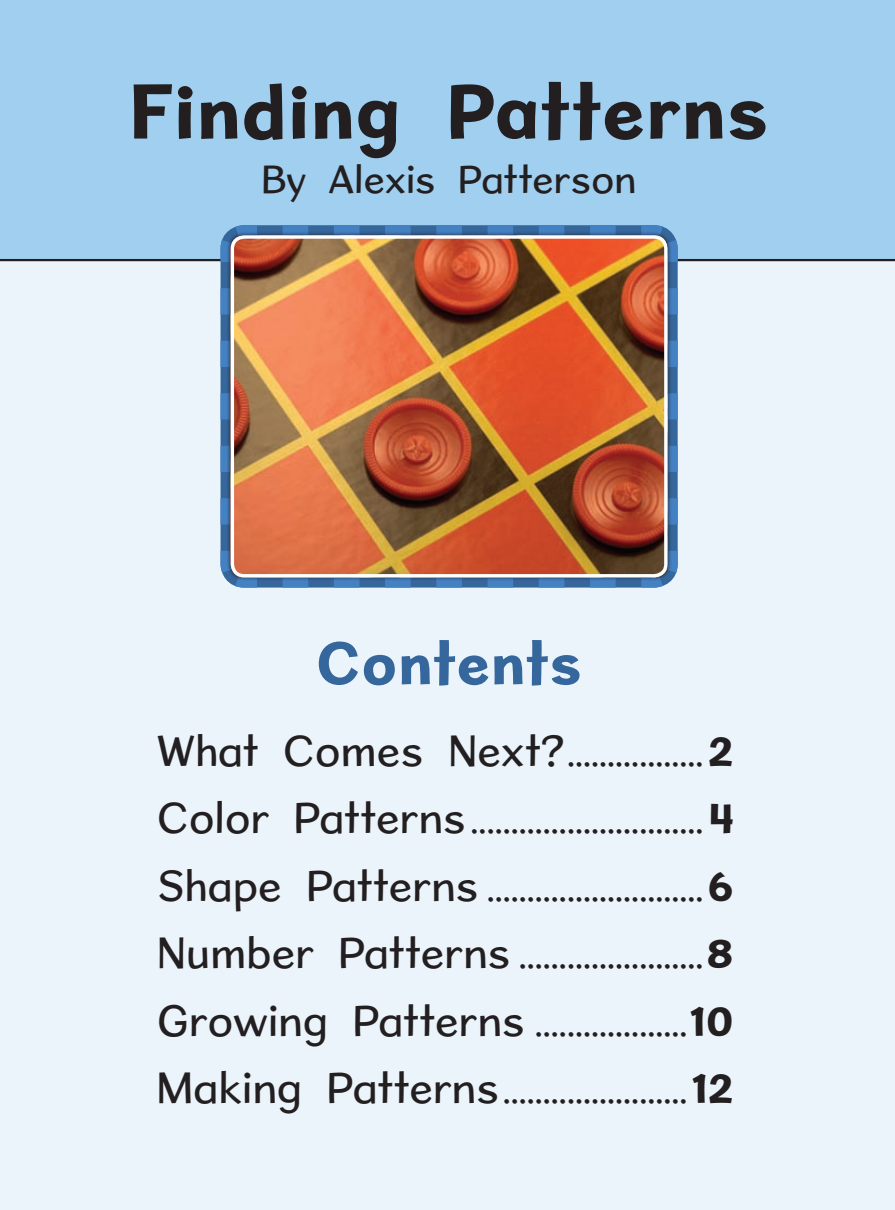
<style>
.page{position:relative;width:895px;height:1210px;background:#fff}
.page>*{position:absolute;margin:0;border:0;box-sizing:border-box;transform-origin:0 0}
.t1{font:81px "Sweater School Xb";color:#231f20}
.t2{font:63px "Sweater School Xb";color:#35679d}
.t3{font:40.5px "Sweater School Rg";color:#231f20}
.t4{font:36px/67.5px "Sweater School Rg";color:#231f20;text-align:justify}
.s1{font-size:45px}
.s2{font-family:"Sweater School Xb";font-size:45px}
</style>
<div class="page">
<div style="left:0;top:0;width:894px;height:1210px;background:#ebf4fb"></div>
<div style="left:0;top:0;width:894px;height:259px;background:#a0cfef"></div>
<hr style="left:0;top:259px;width:894px;height:2px;background:#231f20">
<svg style="left:215px;top:225px;width:467px;height:363px"></svg>
<div style="left:227px;top:232px;width:444px;height:349px;background:#231f20;opacity:.75"></div>
<img style="left:230px;top:235px;width:437px;height:342px">
<div style="left:230px;top:235px;width:437px;height:342px;border:3px solid #fff;border-radius:12px"></div>
<h1 class="t1" style="left:129px;top:62px;width:641px">Finding Patterns</h1>
<p class="t3" style="left:261px;top:155px;width:377px">By Alexis Patterson</p>
<h2 class="t2" style="left:316px;top:624px;width:268px">Contents</h2>
<p class="t4" style="left:157px;top:719px;width:578px"><span class="s1">What Comes Next?</span>.................<span class="s2">2<br></span><span class="s1">Color Patterns</span>.............................<span class="s2">4<br></span><span class="s1">Shape Patterns</span> ...........................<span class="s2">6<br></span><span class="s1">Number Patterns</span> .......................<span class="s2">8<br></span><span class="s1">Growing Patterns</span> ...................<span class="s2">10<br></span><span class="s1">Making Patterns</span>.......................<span class="s2">12</span></p>
</div>
